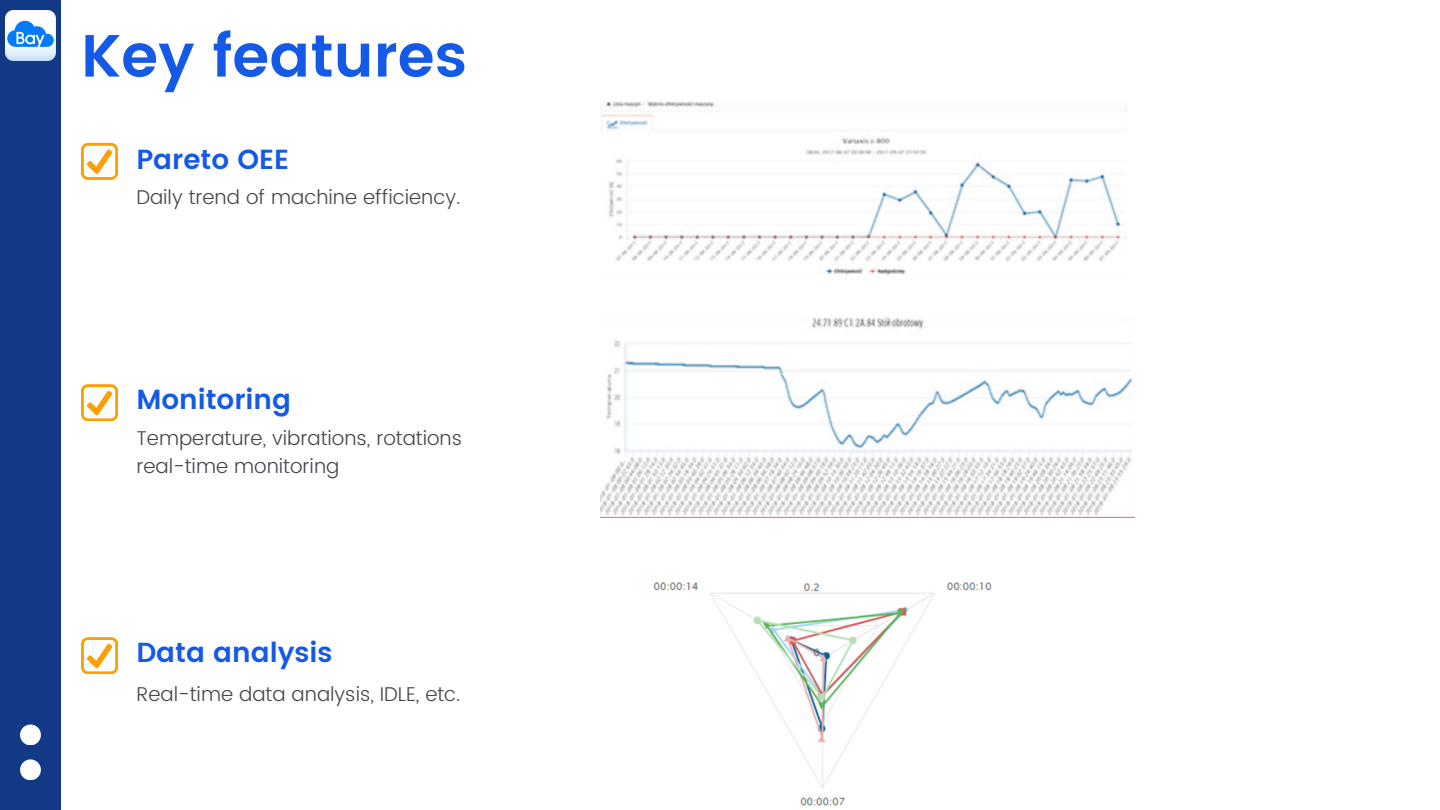
<style>
.page{position:relative;width:1440px;height:810px;background:#fff}
.page>*{position:absolute;margin:0;border:0;box-sizing:border-box;transform-origin:0 0}
.t1{font:600 59.5px "Poppins";color:#145ae6}
.t2{font:600 27.6px "Poppins";color:#145ae6}
.t3{font:300 20px/27.8px "Poppins";color:#444851}
</style>
<div class="page">
<div style="left:0;top:0;width:61px;height:810px;background:#123986"></div>
<div style="left:20px;top:759px;width:21px;height:21px;background:#fff;border-radius:50%"></div>
<div style="left:20px;top:724px;width:21px;height:21px;background:#fff;border-radius:50%"></div>
<svg style="left:81px;top:143px;width:37px;height:37px"></svg>
<svg style="left:81px;top:384px;width:37px;height:37px"></svg>
<svg style="left:81px;top:637px;width:37px;height:37px"></svg>
<img style="left:601px;top:101px;width:525px;height:174px">
<img style="left:601px;top:317px;width:534px;height:201px">
<img style="left:653px;top:582px;width:339px;height:224px">
<img style="left:5px;top:11px;width:51px;height:50px">
<p class="t1" style="left:81px;top:21px;width:388px">Key features</p>
<p class="t2" style="left:136px;top:144px;width:154px">Pareto OEE</p>
<p class="t3" style="left:136px;top:183px;width:326px">Daily trend of machine efficiency.</p>
<p class="t2" style="left:136px;top:383px;width:156px">Monitoring</p>
<p class="t3" style="left:136px;top:425px;width:327px">Temperature, vibrations, rotations real-time monitoring</p>
<p class="t2" style="left:136px;top:636px;width:198px">Data analysis</p>
<p class="t3" style="left:136px;top:680px;width:326px">Real-time data analysis, IDLE, etc.</p>
</div>
